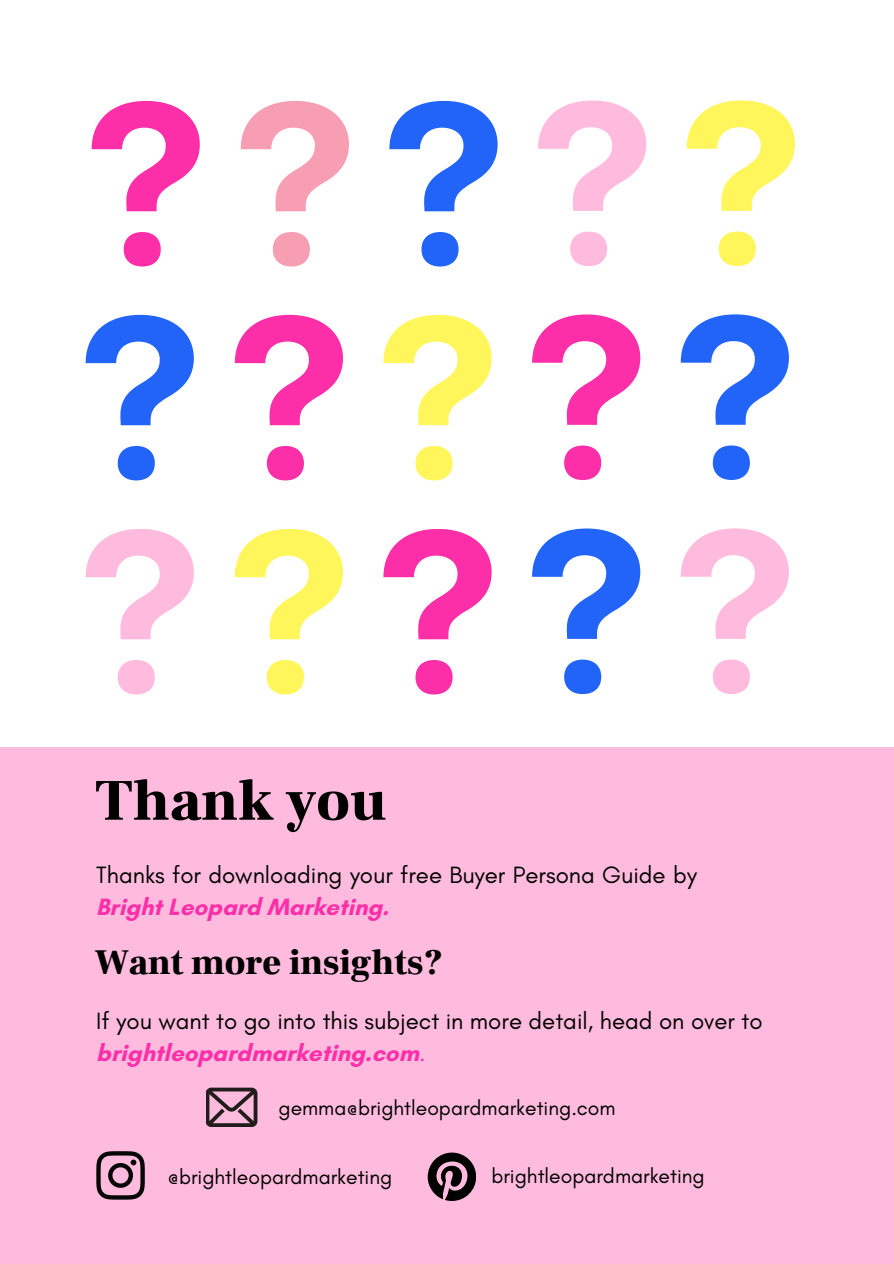
<style>
.page{position:relative;width:894px;height:1264px;background:#fff}
.page>*{position:absolute;margin:0;border:0;box-sizing:border-box;transform-origin:0 0}
.t1{font:900 58.65px "Frank Ruhl Libre";color:#000}
.t2{font:900 36px "Frank Ruhl Libre";color:#000}
.t3{font:24px/32.7px "Glacial Indifference";color:#000}
.t4{font:700 24px "Glacial Indifference";color:#fc2fa9}
.t5{font:21.15px "Glacial Indifference";color:#000}
.s1{font-weight:700;color:#fc2fa9}
.s2{color:#fc2fa9}
</style>
<div class="page">
<svg style="left:86px;top:315px;width:108px;height:165px"></svg>
<svg style="left:86px;top:529px;width:108px;height:165px"></svg>
<svg style="left:92px;top:101px;width:108px;height:165px"></svg>
<svg style="left:235px;top:315px;width:108px;height:165px"></svg>
<svg style="left:235px;top:529px;width:108px;height:165px"></svg>
<svg style="left:241px;top:101px;width:108px;height:165px"></svg>
<svg style="left:383px;top:315px;width:108px;height:165px"></svg>
<svg style="left:383px;top:529px;width:108px;height:165px"></svg>
<svg style="left:389px;top:101px;width:108px;height:165px"></svg>
<svg style="left:532px;top:314px;width:108px;height:166px"></svg>
<svg style="left:532px;top:528px;width:108px;height:166px"></svg>
<svg style="left:538px;top:100px;width:108px;height:166px"></svg>
<div style="left:0;top:747px;width:893px;height:516px;background:#fbd"></div>
<svg style="left:96px;top:1151px;width:49px;height:48px"></svg>
<svg style="left:206px;top:1087px;width:51px;height:39px"></svg>
<svg style="left:427px;top:1152px;width:49px;height:48px"></svg>
<svg style="left:680px;top:314px;width:108px;height:166px"></svg>
<svg style="left:680px;top:528px;width:108px;height:166px"></svg>
<svg style="left:686px;top:100px;width:108px;height:166px"></svg>
<h1 class="t1" style="left:95px;top:763px;width:293px">Thank you</h1>
<p class="t3" style="left:96px;top:858px;width:602px">Thanks for downloading your free Buyer Persona Guide by</p>
<p class="t4" style="left:96px;top:892px;width:294px">Bright Leopard Marketing.</p>
<h2 class="t2" style="left:95px;top:939px;width:350px">Want more insights?</h2>
<p class="t3" style="left:96px;top:1003px;width:667px">If you want to go into this subject in more detail, head on over to <span class="s1">brightleopardmarketing.com</span><span class="s2">.</span></p>
<p class="t5" style="left:278px;top:1094px;width:338px">gemma@brightleopardmarketing.com</p>
<p class="t5" style="left:167px;top:1164px;width:226px">@brightleopardmarketing</p>
<p class="t5" style="left:491px;top:1162px;width:215px">brightleopardmarketing</p>
</div>
